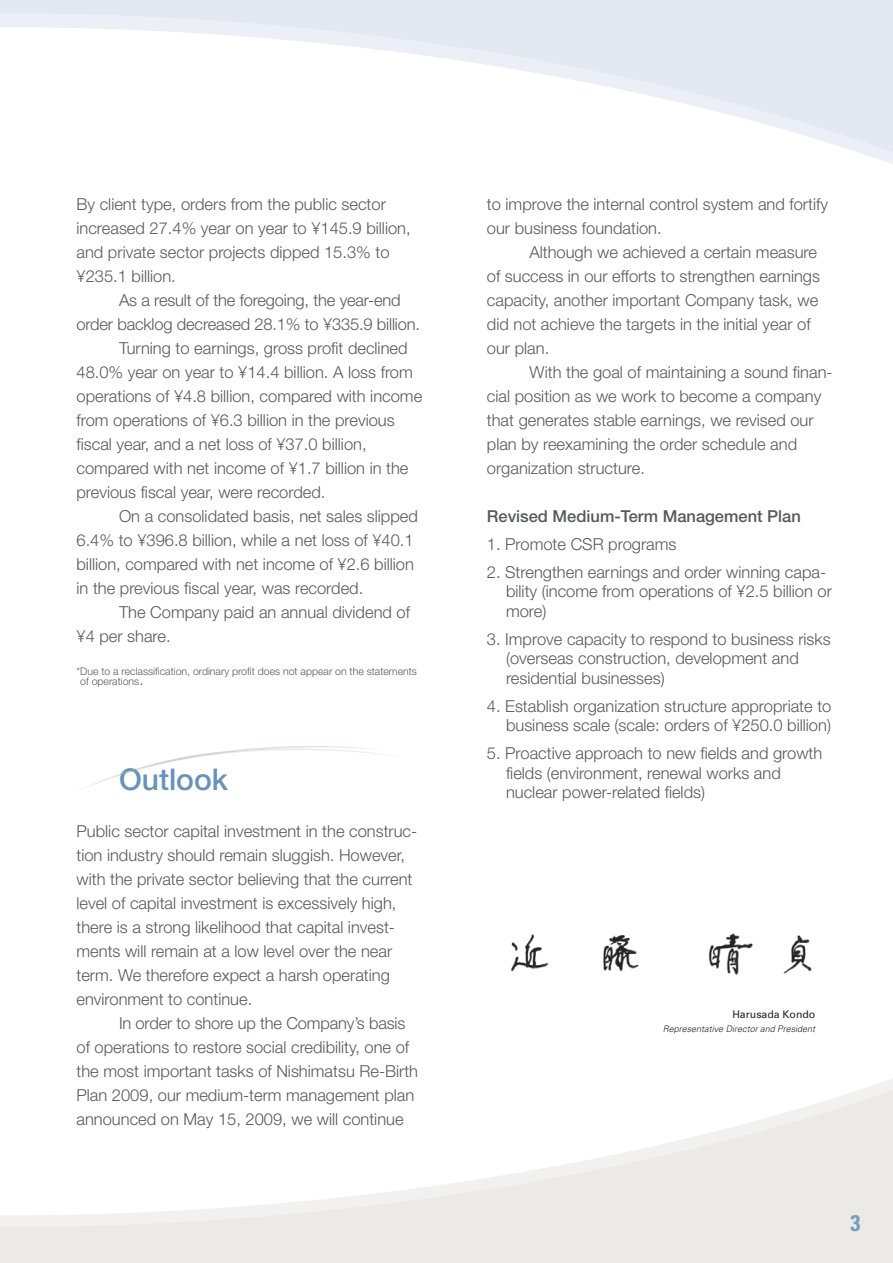
<style>
.page{position:relative;width:893px;height:1263px;background:#fff}
.page>*{position:absolute;margin:0;border:0;box-sizing:border-box;transform-origin:0 0}
.t1{font:500 30px "Helvetica Neue";color:#6793ba}
.t2{font:700 condensed 22.5px "Univers";color:#769dbc}
.t3{font:300 16.5px/24px "Helvetica Neue";color:#58595b}
.t4{font:500 16.5px "Helvetica Neue";color:#58595b}
.t5{font:300 10.5px/10.5px "Helvetica Neue";color:#58595b}
.t6{font:10.5px "Univers";color:#231f20}
.t7{font:italic 300 9px "Univers";color:#231f20}
.s1{font-size:15px}
.s2{color:#5f8db6}
.s3{color:#6287a9}
</style>
<div class="page">
<svg style="left:0;top:0;width:893px;height:159px"></svg>
<svg style="left:0;top:1082px;width:893px;height:181px"></svg>
<img style="left:510px;top:933px;width:302px;height:42px">
<svg style="left:83px;top:746px;width:304px;height:43px"></svg>
<p class="t3" style="left:76px;top:193px;width:336px">By client type, orders from the public sector increased 27.4% year on year to ¥145.9 billion, and private sector projects dipped 15.3% to ¥235.1 billion.</p>
<p class="t3" style="left:119px;top:289px;width:283px">As a result of the foregoing, the year-end</p>
<p class="t3" style="left:76px;top:313px;width:345px">order backlog decreased 28.1% to ¥335.9 billion.</p>
<p class="t3" style="left:119px;top:337px;width:290px">Turning to earnings, gross profit declined</p>
<p class="t3" style="left:76px;top:361px;width:338px">48.0% year on year to ¥14.4 billion. A loss from</p>
<p class="t3" style="left:76px;top:385px;width:347px">operations of ¥4.8 billion, compared with income</p>
<p class="t3" style="left:76px;top:409px;width:320px">from operations of ¥6.3 billion in the previous</p>
<p class="t3" style="left:76px;top:433px;width:292px">fiscal year, and a net loss of ¥37.0 billion,</p>
<p class="t3" style="left:76px;top:457px;width:333px">compared with net income of ¥1.7 billion in the</p>
<p class="t3" style="left:76px;top:481px;width:250px">previous fiscal year, were recorded.</p>
<p class="t3" style="left:119px;top:505px;width:300px">On a consolidated basis, net sales slipped</p>
<p class="t3" style="left:76px;top:529px;width:339px">6.4% to ¥396.8 billion, while a net loss of ¥40.1</p>
<p class="t3" style="left:76px;top:553px;width:339px">billion, compared with net income of ¥2.6 billion</p>
<p class="t3" style="left:76px;top:577px;width:288px">in the previous fiscal year, was recorded.</p>
<p class="t3" style="left:119px;top:601px;width:292px">The Company paid an annual dividend of</p>
<p class="t3" style="left:76px;top:625px;width:96px">¥4 per share.</p>
<p class="t5" style="left:80px;top:667px;width:338px;text-indent:-4px">* Due to a reclassification, ordinary profit does not appear on the statements of operations<span class="s1">.</span></p>
<h1 class="t1" style="left:119px;top:769px;width:110px"><span class="s2">O</span><span class="s3">u</span>tlook</h1>
<p class="t3" style="left:76px;top:820px;width:342px">Public sector capital investment in the construc&shy;tion industry should remain sluggish. However, with the private sector believing that the current level of capital investment is excessively high, there is a strong likelihood that capital invest&shy;ments will remain at a low level over the near term. We therefore expect a harsh operating environment to continue.</p>
<p class="t3" style="left:76px;top:1012px;width:343px;text-indent:43px">In order to shore up the Company’s basis of operations to restore social credibility, one of the most important tasks of Nishimatsu Re-Birth Plan 2009, our medium-term management plan announced on May 15, 2009, we will continue</p>
<p class="t3" style="left:487px;top:193px;width:343px">to improve the internal control system and fortify our business foundation.</p>
<p class="t3" style="left:487px;top:241px;width:335px;text-indent:43px">Although we achieved a certain measure of success in our efforts to strengthen earnings capacity, another important Company task, we did not achieve the targets in the initial year of our plan.</p>
<p class="t3" style="left:487px;top:361px;width:347px;text-indent:43px">With the goal of maintaining a sound finan&shy;cial position as we work to become a company that generates stable earnings, we revised our plan by reexamining the order schedule and organization structure.</p>
<p class="t4" style="left:487px;top:510px;width:315px">Revised Medium-Term Management Plan</p>
<p class="t3" style="left:487px;top:533px;width:191px">1. Promote CSR programs</p>
<p class="t3" style="left:506px;top:564px;width:327px;line-height:19.5px;text-indent:-19px">2. Strengthen earnings and order winning capa&shy;bility (income from operations of ¥2.5 billion or more)</p>
<p class="t3" style="left:506px;top:631px;width:326px;line-height:19.5px;text-indent:-19px">3. Improve capacity to respond to business risks (overseas construction, development and residential businesses)</p>
<p class="t3" style="left:487px;top:698px;width:346px;line-height:19.5px;text-align:right">4. Establish organization structure appropriate to business scale (scale: orders of ¥250.0 billion)</p>
<p class="t3" style="left:506px;top:745px;width:318px;line-height:19.5px;text-indent:-19px">5. Proactive approach to new fields and growth fields (environment, renewal works and nuclear power-related fields)</p>
<p class="t6" style="left:732px;top:1011px;width:84px">Harusada Kondo</p>
<p class="t7" style="left:663px;top:1025px;width:154px">Representative Director and President</p>
<h2 class="t2" style="left:850px;top:1215px;width:11px">3</h2>
</div>
